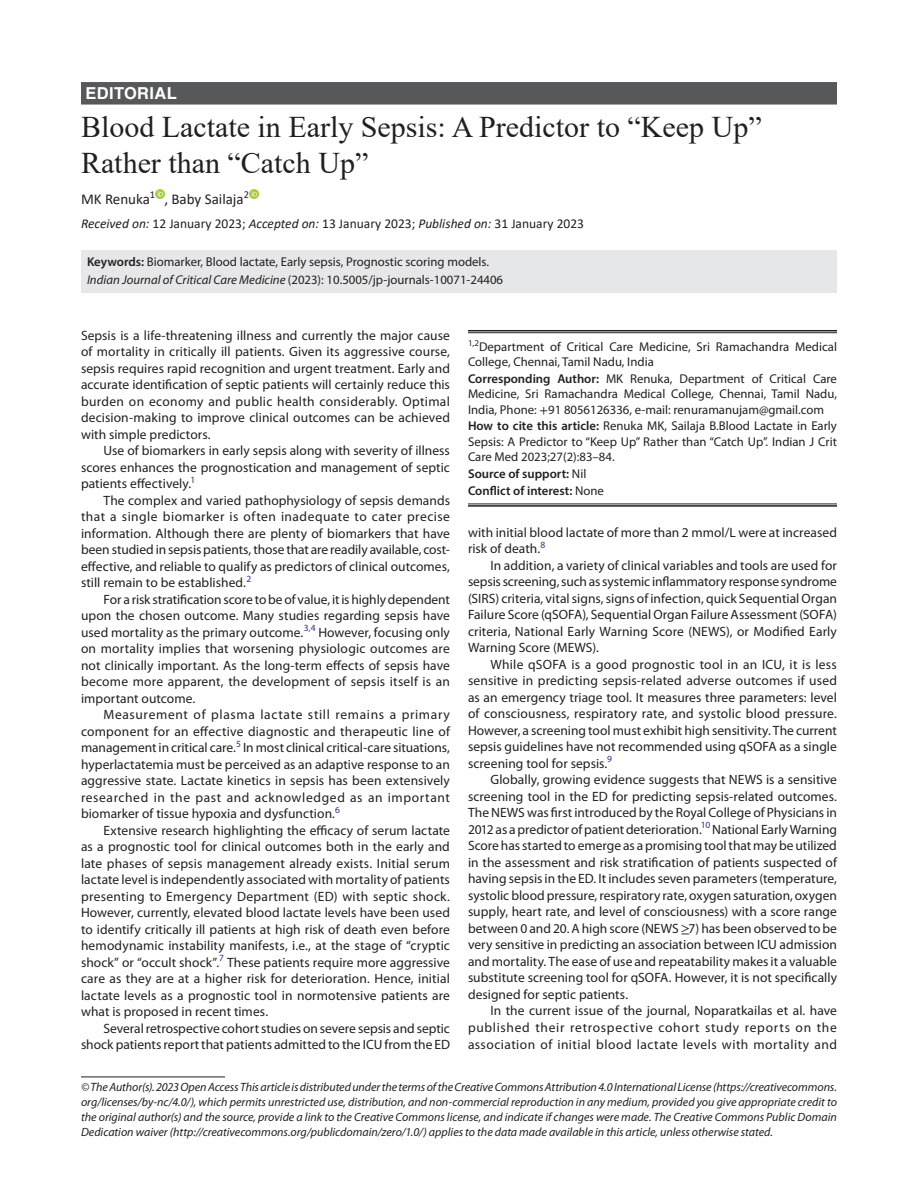
<style>
.page{position:relative;width:918px;height:1188px;background:#fff}
.page>*{position:absolute;margin:0;border:0;box-sizing:border-box;transform-origin:0 0}
.t1{font:30px/36px "Times New Roman";color:#231f20}
.ArticleType{font:700 16.5px "Helvetica LT Std";letter-spacing:.025em;color:#fff}
.AuthorName{font:15px "Calibri";color:#231f20}
.Para-Indent{font:13.5px/16.5px "Myriad Pro";letter-spacing:.005em;color:#231f20;text-align:justify}
.Para-NoIndent{font:13.5px/16.5px "Myriad Pro";letter-spacing:.005em;color:#231f20;text-align:justify}
.PAS_History{font:13.5px "Calibri";color:#231f20}
.Corresponding_Author{font:12.75px/15.3px "Myriad Pro";color:#231f20;text-align:justify}
.How_to_Cite{font:12.75px/15.3px "Myriad Pro";color:#231f20;text-align:justify}
.Affiliation-first{font:12.75px/15.3px "Myriad Pro";color:#231f20}
.JT_DOI{font:12.75px "Myriad Pro";color:#231f20}
.Keywords{font:12.75px "Myriad Pro";color:#231f20}
.COI{font:600 12.75px "Myriad Pro";color:#231f20}
.Source{font:600 12.75px "Myriad Pro";color:#231f20}
.FootNote{font:italic 12px/15px "Myriad Pro";color:#231f20;text-align:justify}
.s1{font-style:italic}
.s2{font-weight:600}
.s3{font-family:"STIX General"}
.s4{font-weight:400}
</style>
<div class="page">
<div style="left:81px;top:82px;width:756px;height:23px;background:#57585a"></div>
<div style="left:81px;top:250px;width:756px;height:25px;background:#e6e7e9"></div>
<div style="left:81px;top:269px;width:756px;height:24px;background:#e6e7e9"></div>
<svg style="left:155px;top:189px;width:9px;height:9px"></svg>
<svg style="left:249px;top:189px;width:9px;height:9px"></svg>
<hr style="left:81px;top:1077px;width:144px;height:1px;background:#231f20">
<hr style="left:468px;top:330px;width:369px;height:1px;background:#231f20">
<hr style="left:468px;top:332px;width:369px;height:1px;background:#231f20">
<hr style="left:468px;top:504px;width:369px;height:1px;background:#231f20">
<hr style="left:468px;top:505px;width:369px;height:2px;background:#231f20">
<p class="ArticleType" style="left:86px;top:83px;width:93px">EDITORIAL</p>
<p class="t1" style="left:81px;top:108px;width:682px">Blood Lactate in Early Sepsis: A Predictor to “Keep Up”<br>Rather than “Catch Up”</p>
<p class="AuthorName" style="left:81px;top:189px;width:170px">MK Renuka<sup>1</sup> , Baby Sailaja<sup>2</sup></p>
<p class="PAS_History" style="left:81px;top:214px;width:505px"><span class="s1">Received on:</span> 12 January 2023; <span class="s1">Accepted on:</span> 13 January 2023; <span class="s1">Published on:</span> 31 January 2023</p>
<p class="Keywords" style="left:87px;top:254px;width:404px"><span class="s2">Keywords:</span> Biomarker, Blood lactate, Early sepsis, Prognostic scoring models.</p>
<p class="JT_DOI" style="left:87px;top:272px;width:418px"><span class="s1">Indian Journal of Critical Care Medicine</span> (2023): 10.5005/jp-journals-10071-24406</p>
<p class="Para-NoIndent" style="left:81px;top:327px;width:371px">Sepsis is a life-threatening illness and currently the major cause of mortality in critically ill patients. Given its aggressive course, sepsis requires rapid recognition and urgent treatment. Early and accurate identification of septic patients will certainly reduce this burden on economy and public health considerably. Optimal decision-making to improve clinical outcomes can be achieved with simple predictors.</p>
<p class="Para-Indent" style="left:81px;top:442px;width:371px;text-indent:22px">Use of biomarkers in early sepsis along with severity of illness scores enhances the prognostication and management of septic patients effectively.<sup>1</sup></p>
<p class="Para-Indent" style="left:81px;top:492px;width:371px;text-indent:22px">The complex and varied pathophysiology of sepsis demands that a single biomarker is often inadequate to cater precise information. Although there are plenty of biomarkers that have been studied in sepsis patients, those that are readily available, cost&shy;effective, and reliable to qualify as predictors of clinical outcomes, still remain to be established.<sup>2</sup></p>
<p class="Para-Indent" style="left:81px;top:591px;width:371px;text-indent:22px">For a risk stratification score to be of value, it is highly dependent upon the chosen outcome. Many studies regarding sepsis have used mortality as the primary outcome.<sup>3,4</sup> However, focusing only on mortality implies that worsening physiologic outcomes are not clinically important. As the long-term effects of sepsis have become more apparent, the development of sepsis itself is an important outcome.</p>
<p class="Para-Indent" style="left:81px;top:706px;width:371px;text-indent:22px">Measurement of plasma lactate still remains a primary component for an effective diagnostic and therapeutic line of management in critical care.<sup>5</sup> In most clinical critical-care situations, hyperlactatemia must be perceived as an adaptive response to an aggressive state. Lactate kinetics in sepsis has been extensively researched in the past and acknowledged as an important biomarker of tissue hypoxia and dysfunction.<sup>6</sup></p>
<p class="Para-Indent" style="left:81px;top:822px;width:371px;text-indent:22px">Extensive research highlighting the efficacy of serum lactate as a prognostic tool for clinical outcomes both in the early and late phases of sepsis management already exists. Initial serum lactate level is independently associated with mortality of patients presenting to Emergency Department (ED) with septic shock.<br>However, currently, elevated blood lactate levels have been used to identify critically ill patients at high risk of death even before hemodynamic instability manifests, i.e., at the stage of “cryptic shock” or “occult shock”.<sup>7</sup> These patients require more aggressive care as they are at a higher risk for deterioration. Hence, initial lactate levels as a prognostic tool in normotensive patients are what is proposed in recent times.</p>
<p class="Para-Indent" style="left:81px;top:1020px;width:371px;text-align:right">Several retrospective cohort studies on severe sepsis and septic shock patients report that patients admitted to the ICU from the ED</p>
<p class="Affiliation-first" style="left:468px;top:339px;width:371px"><sup>1,2</sup>Department of Critical Care Medicine, Sri Ramachandra Medical<br>College, Chennai, Tamil Nadu, India</p>
<p class="Corresponding_Author" style="left:468px;top:371px;width:371px"><span class="s2">Corresponding Author:</span> MK Renuka, Department of Critical Care Medicine, Sri Ramachandra Medical College, Chennai, Tamil Nadu, India, Phone: <span class="s3">+</span>91 8056126336, e-mail: renuramanujam@gmail.com</p>
<p class="How_to_Cite" style="left:468px;top:418px;width:371px"><span class="s2">How to cite this article:</span> Renuka MK, Sailaja B.Blood Lactate in Early Sepsis: A Predictor to “Keep Up” Rather than “Catch Up”. Indian J Crit Care Med 2023;27(2):83–84.</p>
<p class="Source" style="left:468px;top:465px;width:120px">Source of support: <span class="s4">Nil</span></p>
<p class="COI" style="left:468px;top:482px;width:137px">Conflict of interest: <span class="s4">None</span></p>
<p class="Para-Indent" style="left:468px;top:524px;width:371px">with initial blood lactate of more than 2 mmol/L were at increased risk of death.<sup>8</sup></p>
<p class="Para-Indent" style="left:468px;top:557px;width:371px;text-indent:22px">In addition, a variety of clinical variables and tools are used for sepsis screening, such as systemic inflammatory response syndrome (SIRS) criteria, vital signs, signs of infection, quick Sequential Organ Failure Score (qSOFA), Sequential Organ Failure Assessment (SOFA) criteria, National Early Warning Score (NEWS), or Modified Early Warning Score (MEWS).</p>
<p class="Para-Indent" style="left:468px;top:656px;width:371px;text-indent:22px">While qSOFA is a good prognostic tool in an ICU, it is less sensitive in predicting sepsis-related adverse outcomes if used as an emergency triage tool. It measures three parameters: level of consciousness, respiratory rate, and systolic blood pressure.<br>However, a screening tool must exhibit high sensitivity. The current sepsis guidelines have not recommended using qSOFA as a single screening tool for sepsis.<sup>9</sup></p>
<p class="Para-Indent" style="left:468px;top:771px;width:371px;text-indent:22px">Globally, growing evidence suggests that NEWS is a sensitive screening tool in the ED for predicting sepsis-related outcomes.<br>The NEWS was first introduced by the Royal College of Physicians in 2012 as a predictor of patient deterioration.<sup>10</sup> National Early Warning Score has started to emerge as a promising tool that may be utilized in the assessment and risk stratification of patients suspected of having sepsis in the ED. It includes seven parameters (temperature, systolic blood pressure, respiratory rate, oxygen saturation, oxygen supply, heart rate, and level of consciousness) with a score range between 0 and 20. A high score (NEWS <span class="s3">≥</span>7) has been observed to be very sensitive in predicting an association between ICU admission and mortality. The ease of use and repeatability makes it a valuable substitute screening tool for qSOFA. However, it is not specifically designed for septic patients.</p>
<p class="Para-Indent" style="left:468px;top:1002px;width:371px;text-indent:22px">In the current issue of the journal, Noparatkailas et al. have published their retrospective cohort study reports on the association of initial blood lactate levels with mortality and</p>
<p class="FootNote" style="left:81px;top:1079px;width:758px">© The Author(s). 2023 Open Access This article is distributed under the terms of the Creative Commons Attribution 4.0 International License (https://creativecommons. org/licenses/by-nc/4.0/), which permits unrestricted use, distribution, and non-commercial reproduction in any medium, provided you give appropriate credit to the original author(s) and the source, provide a link to the Creative Commons license, and indicate if changes were made. The Creative Commons Public Domain Dedication waiver (http://creativecommons.org/publicdomain/zero/1.0/) applies to the data made available in this article, unless otherwise stated.</p>
</div>
